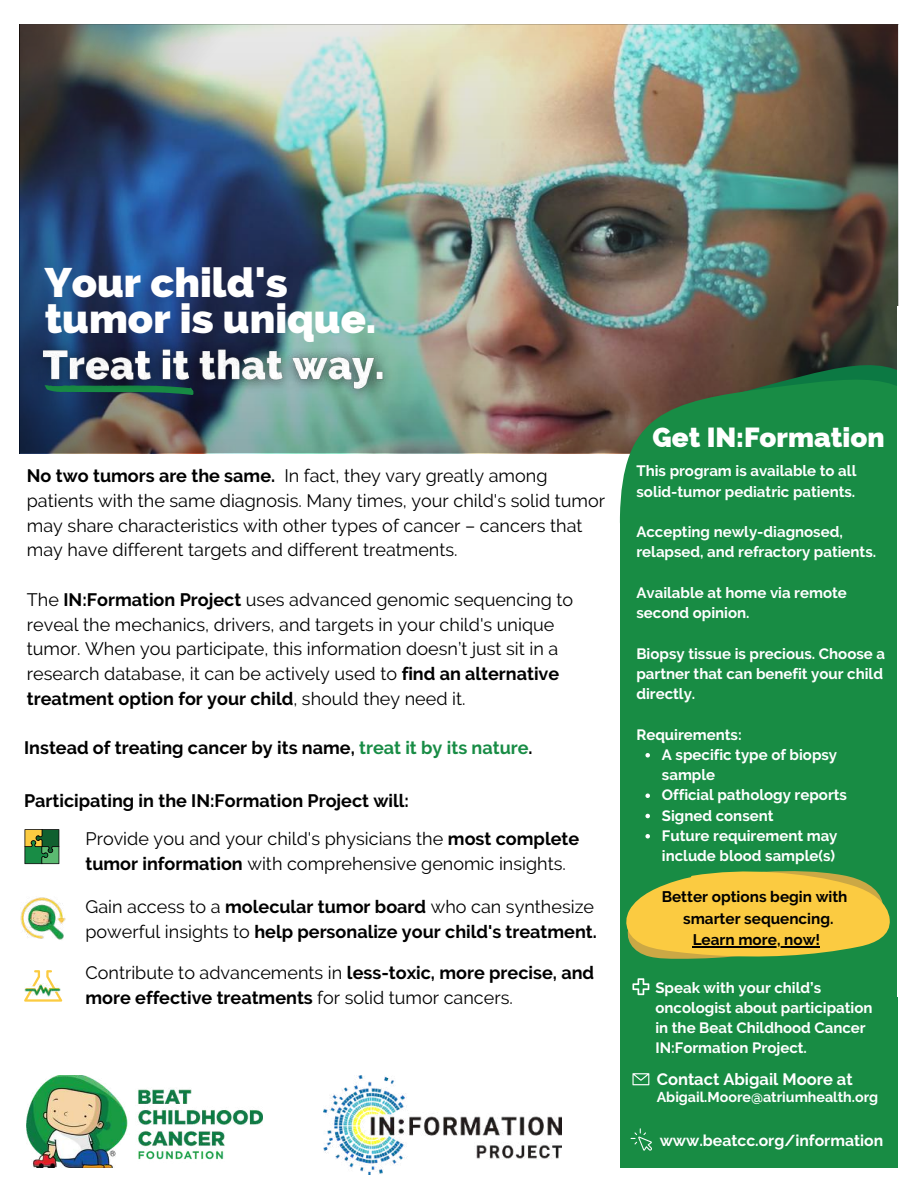
<style>
.page{position:relative;width:918px;height:1188px;background:#fff}
.page>*{position:absolute;margin:0;border:0;box-sizing:border-box;transform-origin:0 0}
.t1{font:800 41.4px/36px "Raleway";color:#fff}
.t2{font:800 27.6px "Raleway";color:#fff}
.t3{font:18px/24.8px "Raleway";color:#000}
.t4{font:700 18px/24.8px "Raleway";color:#000}
.t5{font:700 16.5px "Raleway";color:#fff}
.t6{font:700 15.75px "Raleway";color:#fff}
.t7{font:700 15.3px/21.3px "Raleway";color:#000;text-align:center}
.t8{font:700 15px/20.2px "Raleway";color:#fff}
.t9{font:700 14.25px "Raleway";color:#fff}
.s1{font-weight:700}
.s2{color:#188c45}
.s3{font-weight:400}
</style>
<div class="page">
<img style="left:21px;top:25px;width:877px;height:428px">
<img style="left:27px;top:1075px;width:235px;height:92px">
<svg style="left:534px;top:258px;width:365px;height:265px;background:#527354"></svg>
<div style="left:620px;top:517px;width:278px;height:650px;background:#188c44"></div>
<img style="left:324px;top:1075px;width:237px;height:99px">
<svg style="left:632px;top:1073px;width:17px;height:12px"></svg>
<svg style="left:632px;top:978px;width:17px;height:17px"></svg>
<svg style="left:626px;top:871px;width:264px;height:88px"></svg>
<div style="left:897px;top:306px;width:21px;height:691px;background:#fff"></div>
<svg style="left:25px;top:829px;width:34px;height:35px"></svg>
<img style="left:21px;top:897px;width:44px;height:43px">
<img style="left:28px;top:908px;width:26px;height:20px">
<svg style="left:24px;top:970px;width:38px;height:32px"></svg>
<img style="left:24px;top:983px;width:37px;height:13px">
<svg style="left:631px;top:1128px;width:21px;height:23px"></svg>
<img style="left:25px;top:323px;width:386px;height:86px">
<svg style="left:645px;top:753px;width:5px;height:5px"></svg>
<svg style="left:645px;top:794px;width:5px;height:4px"></svg>
<svg style="left:645px;top:814px;width:5px;height:4px"></svg>
<svg style="left:645px;top:834px;width:5px;height:5px"></svg>
<hr style="left:693px;top:946px;width:127px;height:1px;background:#000">
<h1 class="t1" style="left:45px;top:264px;width:333px">Your child's tumor is unique.</h1>
<p class="t3" style="left:27px;top:463px;width:580px"><span class="s1">No two tumors are the same.</span> In fact, they vary greatly among patients with the same diagnosis. Many times, your child's solid tumor may share characteristics with other types of cancer – cancers that may have different targets and different treatments.</p>
<p class="t3" style="left:27px;top:587px;width:548px">The <span class="s1">IN:Formation Project</span> uses advanced genomic sequencing to reveal the mechanics, drivers, and targets in your child's unique tumor. When you participate, this information doesn’t just sit in a research database, it can be actively used to <span class="s1">find an alternative treatment option for your child</span>, should they need it.</p>
<p class="t4" style="left:24px;top:736px;width:510px">Instead of treating cancer by its name, <span class="s2">treat it by its nature</span>.</p>
<p class="t4" style="left:24px;top:788px;width:387px">Participating in the IN:Formation Project will:</p>
<p class="t3" style="left:85px;top:827px;width:495px">Provide you and your child's physicians the <span class="s1">most complete tumor information</span> with comprehensive genomic insights.</p>
<p class="t4" style="left:85px;top:894px;width:513px"><span class="s3">Gain access to a</span> molecular tumor board <span class="s3">who can synthesize powerful insights to</span> help personalize your child's treatment.</p>
<p class="t4" style="left:85px;top:960px;width:510px"><span class="s3">Contribute to advancements in</span> less-toxic, more precise, and more effective treatments <span class="s3">for solid tumor cancers.</span></p>
<h2 class="t2" style="left:653px;top:421px;width:233px">Get IN:Formation</h2>
<p class="t8" style="left:636px;top:461px;width:221px">This program is available to all solid-tumor pediatric patients.</p>
<p class="t8" style="left:636px;top:522px;width:241px">Accepting newly-diagnosed, relapsed, and refractory patients.</p>
<p class="t8" style="left:636px;top:582px;width:212px">Available at home via remote second opinion.</p>
<p class="t8" style="left:636px;top:643px;width:250px">Biopsy tissue is precious. Choose a partner that can benefit your child directly.</p>
<p class="t8" style="left:636px;top:724px;width:107px">Requirements:</p>
<p class="t8" style="left:662px;top:744px;width:187px">A specific type of biopsy sample<br>Official pathology reports<br>Signed consent<br>Future requirement may include blood sample(s)</p>
<p class="t7" style="left:662px;top:886px;width:187px">Better options begin with smarter sequencing.<br>Learn more, now!</p>
<p class="t8" style="left:655px;top:977px;width:219px">Speak with your child’s oncologist about participation in the Beat Childhood Cancer<br>IN:Formation Project.</p>
<p class="t5" style="left:657px;top:1069px;width:197px">Contact Abigail Moore at</p>
<p class="t9" style="left:657px;top:1089px;width:223px">Abigail.Moore@atriumhealth.org</p>
<p class="t6" style="left:660px;top:1132px;width:225px">www.beatcc.org/information</p>
</div>
